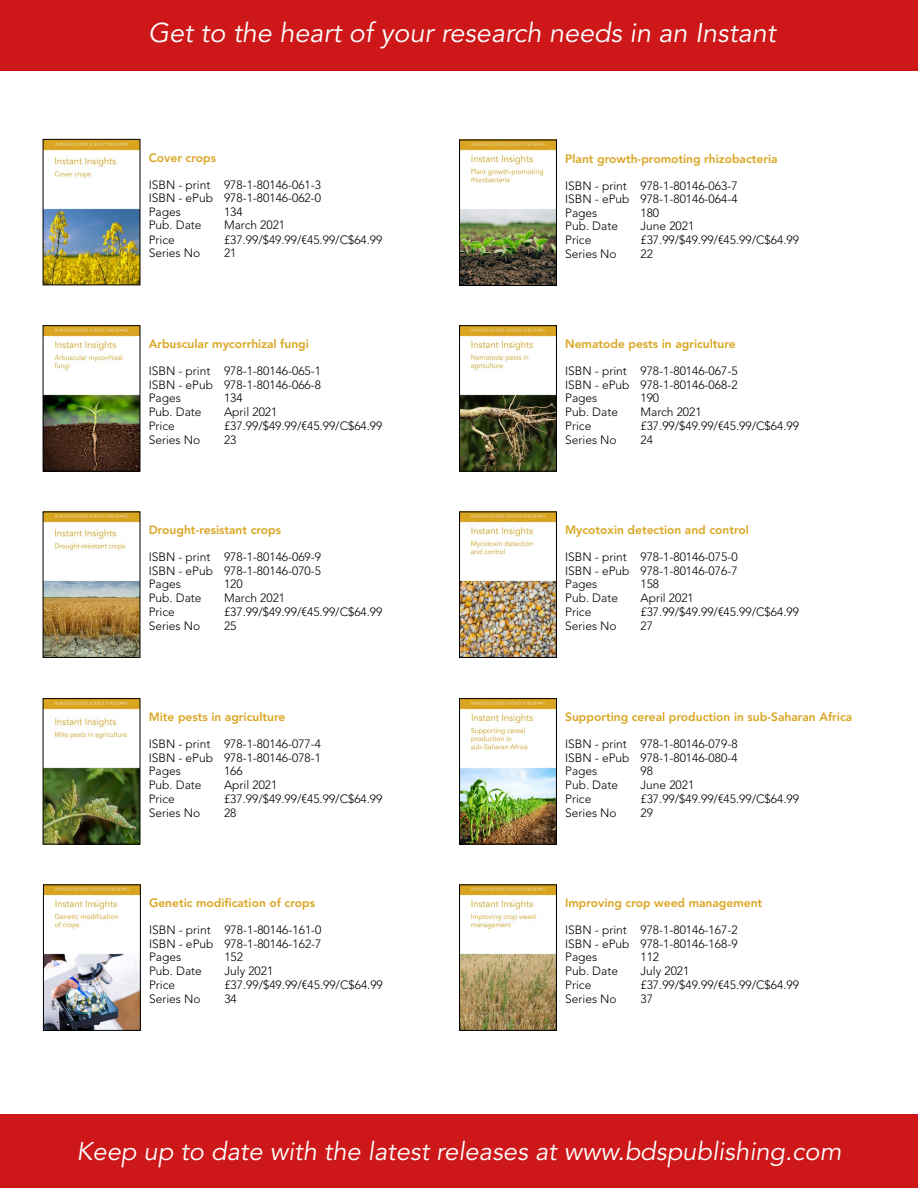
<style>
.page{position:relative;width:918px;height:1188px;background:#fff}
.page>*{position:absolute;margin:0;border:0;box-sizing:border-box;transform-origin:0 0}
.t1{font:italic 27px "Avenir LT Std";color:#fff}
.t2{font:italic 25.5px "Avenir LT Std";color:#fff}
.t3{font:300 12px/13.5px "Avenir LT Std";color:#000;text-align:justify}
.t4{font:800 12px "Avenir LT Std";color:#daa520}
</style>
<div class="page">
<div style="left:0;top:0;width:918px;height:71px;background:#cd1719"></div>
<div style="left:0;top:1115px;width:918px;height:73px;background:#cd1719"></div>
<img style="left:461px;top:142px;width:94px;height:142px">
<div style="left:459px;top:140px;width:98px;height:146px;border:1px solid #000"></div>
<img style="left:45px;top:141px;width:93px;height:142px">
<img style="left:461px;top:327px;width:94px;height:142px">
<div style="left:459px;top:325px;width:98px;height:146px;border:1px solid #000"></div>
<img style="left:45px;top:327px;width:93px;height:142px">
<div style="left:43px;top:325px;width:97px;height:146px;border:1px solid #000"></div>
<img style="left:45px;top:514px;width:93px;height:142px">
<img style="left:461px;top:514px;width:94px;height:142px">
<div style="left:459px;top:512px;width:98px;height:146px;border:1px solid #000"></div>
<img style="left:461px;top:700px;width:94px;height:142px">
<div style="left:459px;top:698px;width:98px;height:146px;border:1px solid #000"></div>
<img style="left:45px;top:887px;width:94px;height:142px">
<div style="left:43px;top:885px;width:98px;height:146px;border:1px solid #000"></div>
<img style="left:461px;top:887px;width:94px;height:142px">
<div style="left:459px;top:885px;width:98px;height:146px;border:1px solid #000"></div>
<img style="left:45px;top:700px;width:93px;height:142px">
<div style="left:43px;top:698px;width:97px;height:146px;border:1px solid #000"></div>
<h1 class="t1" style="left:148px;top:17px;width:629px">Get to the heart of your research needs in an Instant</h1>
<p class="t4" style="left:149px;top:151px;width:69px">Cover crops</p>
<p class="t3" style="left:149px;top:178px;width:174px">ISBN - print 978-1-80146-061-3<br>ISBN - ePub 978-1-80146-062-0<br>Pages</p>
<p class="t3" style="left:224px;top:205px;width:20px">134</p>
<p class="t3" style="left:149px;top:219px;width:54px">Pub. Date</p>
<p class="t3" style="left:224px;top:219px;width:63px">March 2021</p>
<p class="t3" style="left:149px;top:233px;width:28px">Price</p>
<p class="t3" style="left:224px;top:233px;width:160px">£37.99/$49.99/€45.99/C$64.99</p>
<p class="t3" style="left:149px;top:246px;width:53px">Series No</p>
<p class="t3" style="left:224px;top:246px;width:14px">21</p>
<p class="t4" style="left:565px;top:151px;width:214px">Plant growth-promoting rhizobacteria</p>
<p class="t3" style="left:565px;top:179px;width:174px">ISBN - print 978-1-80146-063-7<br>ISBN - ePub 978-1-80146-064-4<br>Pages</p>
<p class="t3" style="left:641px;top:206px;width:20px">180</p>
<p class="t3" style="left:565px;top:219px;width:54px">Pub. Date</p>
<p class="t3" style="left:641px;top:219px;width:55px">June 2021</p>
<p class="t3" style="left:565px;top:234px;width:28px">Price</p>
<p class="t3" style="left:641px;top:234px;width:160px">£37.99/$49.99/€45.99/C$64.99</p>
<p class="t3" style="left:565px;top:247px;width:53px">Series No</p>
<p class="t3" style="left:641px;top:247px;width:14px">22</p>
<p class="t4" style="left:149px;top:337px;width:162px">Arbuscular mycorrhizal fungi</p>
<p class="t3" style="left:149px;top:364px;width:174px">ISBN - print 978-1-80146-065-1<br>ISBN - ePub 978-1-80146-066-8<br>Pages</p>
<p class="t3" style="left:224px;top:391px;width:20px">134</p>
<p class="t3" style="left:149px;top:405px;width:54px">Pub. Date</p>
<p class="t3" style="left:224px;top:405px;width:55px">April 2021</p>
<p class="t3" style="left:149px;top:419px;width:28px">Price</p>
<p class="t3" style="left:224px;top:419px;width:160px">£37.99/$49.99/€45.99/C$64.99</p>
<p class="t3" style="left:149px;top:433px;width:53px">Series No</p>
<p class="t3" style="left:224px;top:433px;width:14px">23</p>
<p class="t4" style="left:565px;top:337px;width:172px">Nematode pests in agriculture</p>
<p class="t3" style="left:565px;top:364px;width:174px">ISBN - print 978-1-80146-067-5<br>ISBN - ePub 978-1-80146-068-2<br>Pages</p>
<p class="t3" style="left:641px;top:391px;width:20px">190</p>
<p class="t3" style="left:565px;top:405px;width:54px">Pub. Date</p>
<p class="t3" style="left:641px;top:405px;width:63px">March 2021</p>
<p class="t3" style="left:565px;top:419px;width:28px">Price</p>
<p class="t3" style="left:641px;top:419px;width:160px">£37.99/$49.99/€45.99/C$64.99</p>
<p class="t3" style="left:565px;top:433px;width:53px">Series No</p>
<p class="t3" style="left:641px;top:433px;width:14px">24</p>
<p class="t4" style="left:149px;top:523px;width:134px">Drought-resistant crops</p>
<p class="t3" style="left:149px;top:551px;width:174px">ISBN - print 978-1-80146-069-9<br>ISBN - ePub 978-1-80146-070-5<br>Pages</p>
<p class="t3" style="left:224px;top:578px;width:20px">120</p>
<p class="t3" style="left:149px;top:591px;width:54px">Pub. Date</p>
<p class="t3" style="left:224px;top:591px;width:63px">March 2021</p>
<p class="t3" style="left:149px;top:606px;width:28px">Price</p>
<p class="t3" style="left:224px;top:606px;width:160px">£37.99/$49.99/€45.99/C$64.99</p>
<p class="t3" style="left:149px;top:619px;width:53px">Series No</p>
<p class="t3" style="left:224px;top:619px;width:14px">25</p>
<p class="t4" style="left:565px;top:523px;width:185px">Mycotoxin detection and control</p>
<p class="t3" style="left:565px;top:551px;width:174px">ISBN - print 978-1-80146-075-0<br>ISBN - ePub 978-1-80146-076-7<br>Pages</p>
<p class="t3" style="left:641px;top:578px;width:20px">158</p>
<p class="t3" style="left:565px;top:591px;width:54px">Pub. Date</p>
<p class="t3" style="left:641px;top:591px;width:55px">April 2021</p>
<p class="t3" style="left:565px;top:606px;width:28px">Price</p>
<p class="t3" style="left:641px;top:606px;width:160px">£37.99/$49.99/€45.99/C$64.99</p>
<p class="t3" style="left:565px;top:619px;width:53px">Series No</p>
<p class="t3" style="left:641px;top:619px;width:14px">27</p>
<p class="t4" style="left:149px;top:710px;width:138px">Mite pests in agriculture</p>
<p class="t3" style="left:149px;top:737px;width:174px">ISBN - print 978-1-80146-077-4<br>ISBN - ePub 978-1-80146-078-1<br>Pages</p>
<p class="t3" style="left:224px;top:764px;width:20px">166</p>
<p class="t3" style="left:149px;top:778px;width:54px">Pub. Date</p>
<p class="t3" style="left:224px;top:778px;width:55px">April 2021</p>
<p class="t3" style="left:149px;top:792px;width:28px">Price</p>
<p class="t3" style="left:224px;top:792px;width:160px">£37.99/$49.99/€45.99/C$64.99</p>
<p class="t3" style="left:149px;top:806px;width:53px">Series No</p>
<p class="t3" style="left:224px;top:806px;width:14px">28</p>
<p class="t4" style="left:565px;top:710px;width:289px">Supporting cereal production in sub-Saharan Africa</p>
<p class="t3" style="left:565px;top:737px;width:174px">ISBN - print 978-1-80146-079-8<br>ISBN - ePub 978-1-80146-080-4<br>Pages</p>
<p class="t3" style="left:641px;top:764px;width:14px">98</p>
<p class="t3" style="left:565px;top:778px;width:54px">Pub. Date</p>
<p class="t3" style="left:641px;top:778px;width:55px">June 2021</p>
<p class="t3" style="left:565px;top:792px;width:28px">Price</p>
<p class="t3" style="left:641px;top:792px;width:160px">£37.99/$49.99/€45.99/C$64.99</p>
<p class="t3" style="left:565px;top:806px;width:53px">Series No</p>
<p class="t3" style="left:641px;top:806px;width:14px">29</p>
<p class="t4" style="left:149px;top:896px;width:167px">Genetic modification of crops</p>
<p class="t3" style="left:149px;top:924px;width:174px">ISBN - print 978-1-80146-161-0<br>ISBN - ePub 978-1-80146-162-7<br>Pages</p>
<p class="t3" style="left:224px;top:951px;width:20px">152</p>
<p class="t3" style="left:149px;top:964px;width:54px">Pub. Date</p>
<p class="t3" style="left:224px;top:964px;width:50px">July 2021</p>
<p class="t3" style="left:149px;top:978px;width:28px">Price</p>
<p class="t3" style="left:224px;top:978px;width:160px">£37.99/$49.99/€45.99/C$64.99</p>
<p class="t3" style="left:149px;top:992px;width:53px">Series No</p>
<p class="t3" style="left:224px;top:992px;width:14px">34</p>
<p class="t4" style="left:565px;top:896px;width:199px">Improving crop weed management</p>
<p class="t3" style="left:565px;top:924px;width:174px">ISBN - print 978-1-80146-167-2<br>ISBN - ePub 978-1-80146-168-9<br>Pages</p>
<p class="t3" style="left:641px;top:951px;width:20px">112</p>
<p class="t3" style="left:565px;top:964px;width:54px">Pub. Date</p>
<p class="t3" style="left:641px;top:964px;width:50px">July 2021</p>
<p class="t3" style="left:565px;top:978px;width:28px">Price</p>
<p class="t3" style="left:641px;top:978px;width:160px">£37.99/$49.99/€45.99/C$64.99</p>
<p class="t3" style="left:565px;top:992px;width:53px">Series No</p>
<p class="t3" style="left:641px;top:992px;width:14px">37</p>
<h2 class="t2" style="left:77px;top:1136px;width:766px">Keep up to date with the latest releases at www.bdspublishing.com</h2>
</div>
